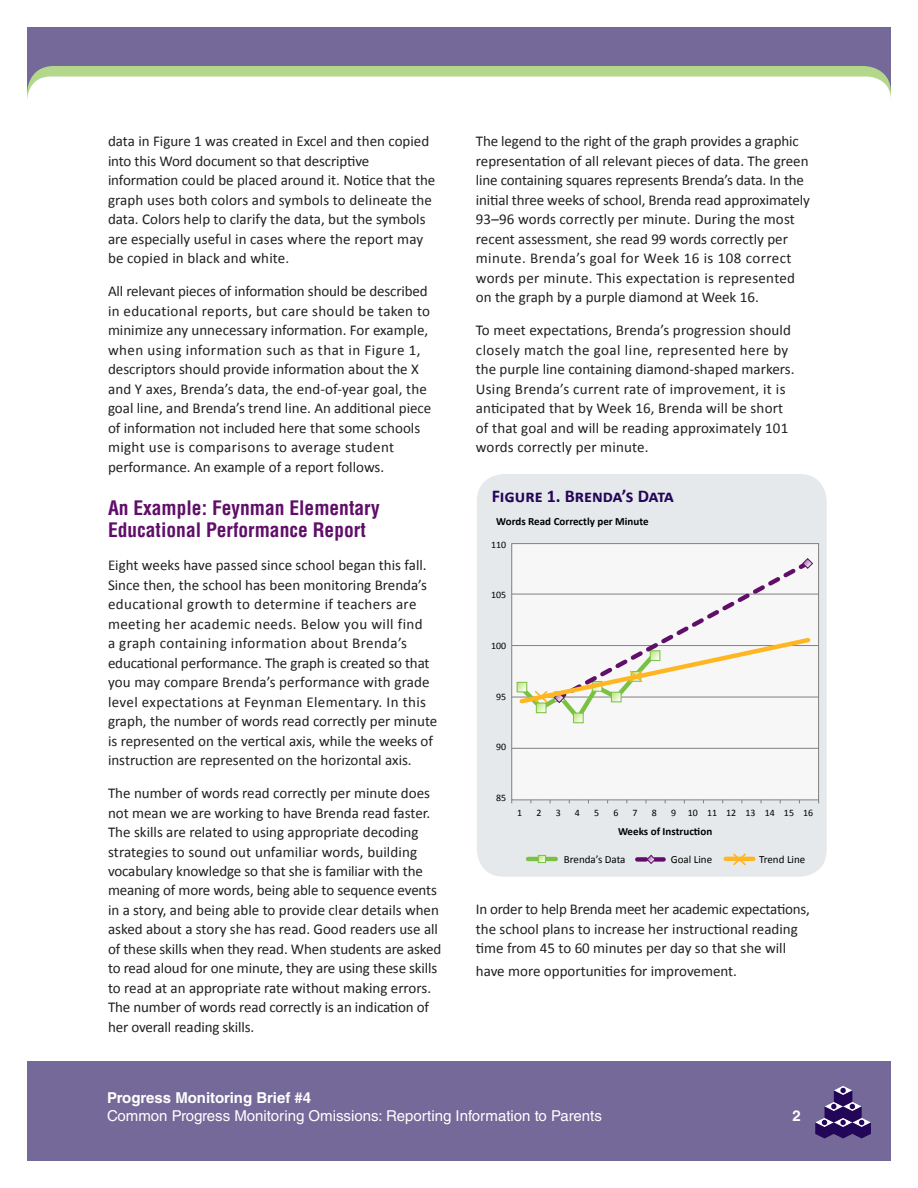
<style>
.page{position:relative;width:918px;height:1188px;background:#fff}
.page>*{position:absolute;margin:0;border:0;box-sizing:border-box;transform-origin:0 0}
.Head_2{font:700 condensed 19.5px/22.5px "Helvetica LT Std";color:#600e69}
.t1{font:700 18px "Calibri";color:#230658}
.Body{font:15px/19.5px "Calibri";color:#231f20}
.t2{font:15px "Helvetica LT Std";color:#fff}
.t3{font:700 15px "Helvetica LT Std";color:#fff}
.t4{font:700 10.95px "Calibri";color:#000}
.t5{font:10.95px "Calibri";color:#000}
.t6{font:9.9px "Calibri";color:#000}
</style>
<div class="page">
<svg style="left:27px;top:27px;width:864px;height:66px;fill:#746999"></svg>
<div style="left:27px;top:1061px;width:864px;height:100px;background:#746999"></div>
<svg style="left:815px;top:1086px;width:56px;height:52px"></svg>
<div style="left:477px;top:474px;width:350px;height:403px;background:#e6e9eb;border-radius:27px"></div>
<div style="left:512px;top:544px;width:307px;height:256px;background:#f7f7f7"></div>
<div style="left:511px;top:543px;width:308px;height:257px;border:1px solid #808080"></div>
<hr style="left:512px;top:594px;width:307px;height:1px;background:#808080">
<hr style="left:512px;top:645px;width:307px;height:1px;background:#808080">
<hr style="left:512px;top:697px;width:307px;height:1px;background:#808080">
<hr style="left:512px;top:748px;width:307px;height:1px;background:#808080">
<svg style="left:637px;top:855px;width:28px;height:9px"></svg>
<hr style="left:528px;top:857px;width:28px;height:4px;background:#79c142">
<svg style="left:540px;top:857px;width:4px;height:4px"></svg>
<div style="left:538px;top:855px;width:8px;height:8px;border:1px solid #79c142"></div>
<svg style="left:516px;top:558px;width:297px;height:166px"></svg>
<hr style="left:726px;top:857px;width:27px;height:4px;background:#ffb620">
<svg style="left:732px;top:853px;width:15px;height:13px"></svg>
<p class="Body" style="left:108px;top:132px;width:329px">data in Figure 1 was created in Excel and then copied into this Word document so that descriptive information could be placed around it. Notice that the graph uses both colors and symbols to delineate the data. Colors help to clarify the data, but the symbols are especially useful in cases where the report may be copied in black and white.</p>
<p class="Body" style="left:108px;top:282px;width:325px">All relevant pieces of information should be described in educational reports, but care should be taken to minimize any unnecessary information. For example, when using information such as that in Figure 1, descriptors should provide information about the X and Y axes, Brenda’s data, the end-of-year goal, the goal line, and Brenda’s trend line. An additional piece of information not included here that some schools might use is comparisons to average student performance. An example of a report follows.</p>
<p class="Head_2" style="left:108px;top:496px;width:273px">An Example: Feynman Elementary<br>Educational Performance Report</p>
<p class="Body" style="left:108px;top:555px;width:331px">Eight weeks have passed since school began this fall.<br>Since then, the school has been monitoring Brenda’s educational growth to determine if teachers are meeting her academic needs. Below you will find<br>a graph containing information about Brenda’s educational performance. The graph is created so that you may compare Brenda’s performance with grade level expectations at Feynman Elementary. In this graph, the number of words read correctly per minute is represented on the vertical axis, while the weeks of instruction are represented on the horizontal axis.</p>
<p class="Body" style="left:108px;top:783px;width:335px">The number of words read correctly per minute does not mean we are working to have Brenda read faster.<br>The skills are related to using appropriate decoding strategies to sound out unfamiliar words, building vocabulary knowledge so that she is familiar with the meaning of more words, being able to sequence events in a story, and being able to provide clear details when asked about a story she has read. Good readers use all of these skills when they read. When students are asked to read aloud for one minute, they are using these skills to read at an appropriate rate without making errors.<br>The number of words read correctly is an indication of her overall reading skills.</p>
<p class="Body" style="left:476px;top:132px;width:336px">The legend to the right of the graph provides a graphic representation of all relevant pieces of data. The green line containing squares represents Brenda’s data. In the initial three weeks of school, Brenda read approximately 93–96 words correctly per minute. During the most recent assessment, she read 99 words correctly per minute. Brenda’s goal for Week 16 is 108 correct words per minute. This expectation is represented on the graph by a purple diamond at Week 16.</p>
<p class="Body" style="left:476px;top:321px;width:320px">To meet expectations, Brenda’s progression should closely match the goal line, represented here by the purple line containing diamond-shaped markers.<br>Using Brenda’s current rate of improvement, it is anticipated that by Week 16, Brenda will be short of that goal and will be reading approximately 101 words correctly per minute.</p>
<p class="t1" style="left:492px;top:485px;width:184px">Figure 1. Brenda’s Data</p>
<p class="t4" style="left:496px;top:514px;width:154px">Words Read Correctly per Minute</p>
<p class="t6" style="left:491px;top:538px;width:17px">110</p>
<p class="t6" style="left:491px;top:589px;width:17px">105</p>
<p class="t6" style="left:491px;top:639px;width:17px">100</p>
<p class="t6" style="left:496px;top:690px;width:12px">95</p>
<p class="t6" style="left:496px;top:741px;width:12px">90</p>
<p class="t6" style="left:496px;top:791px;width:12px">85</p>
<p class="t6" style="left:517px;top:807px;width:7px">1</p>
<p class="t6" style="left:537px;top:807px;width:7px">2</p>
<p class="t6" style="left:556px;top:807px;width:7px">3</p>
<p class="t6" style="left:575px;top:807px;width:7px">4</p>
<p class="t6" style="left:594px;top:807px;width:7px">5</p>
<p class="t6" style="left:613px;top:807px;width:7px">6</p>
<p class="t6" style="left:633px;top:807px;width:7px">7</p>
<p class="t6" style="left:652px;top:807px;width:7px">8</p>
<p class="t6" style="left:671px;top:807px;width:7px">9</p>
<p class="t6" style="left:688px;top:807px;width:12px">10</p>
<p class="t6" style="left:707px;top:807px;width:12px">11</p>
<p class="t6" style="left:726px;top:807px;width:12px">12</p>
<p class="t6" style="left:746px;top:807px;width:12px">13</p>
<p class="t6" style="left:765px;top:807px;width:12px">14</p>
<p class="t6" style="left:784px;top:807px;width:12px">15</p>
<p class="t6" style="left:803px;top:807px;width:12px">16</p>
<p class="t4" style="left:618px;top:824px;width:96px">Weeks of Instruction</p>
<p class="t5" style="left:564px;top:852px;width:63px">Brenda’s Data</p>
<p class="t5" style="left:671px;top:852px;width:43px">Goal Line</p>
<p class="t5" style="left:759px;top:852px;width:48px">Trend Line</p>
<p class="Body" style="left:476px;top:900px;width:336px">In order to help Brenda meet her academic expectations, the school plans to increase her instructional reading time from 45 to 60 minutes per day so that she will</p>
<p class="Body" style="left:476px;top:961px;width:263px">have more opportunities for improvement.</p>
<p class="t3" style="left:107px;top:1089px;width:206px">Progress Monitoring Brief #4</p>
<p class="t2" style="left:107px;top:1107px;width:496px">Common Progress Monitoring Omissions: Reporting Information to Parents</p>
<p class="t3" style="left:793px;top:1107px;width:10px">2</p>
</div>
